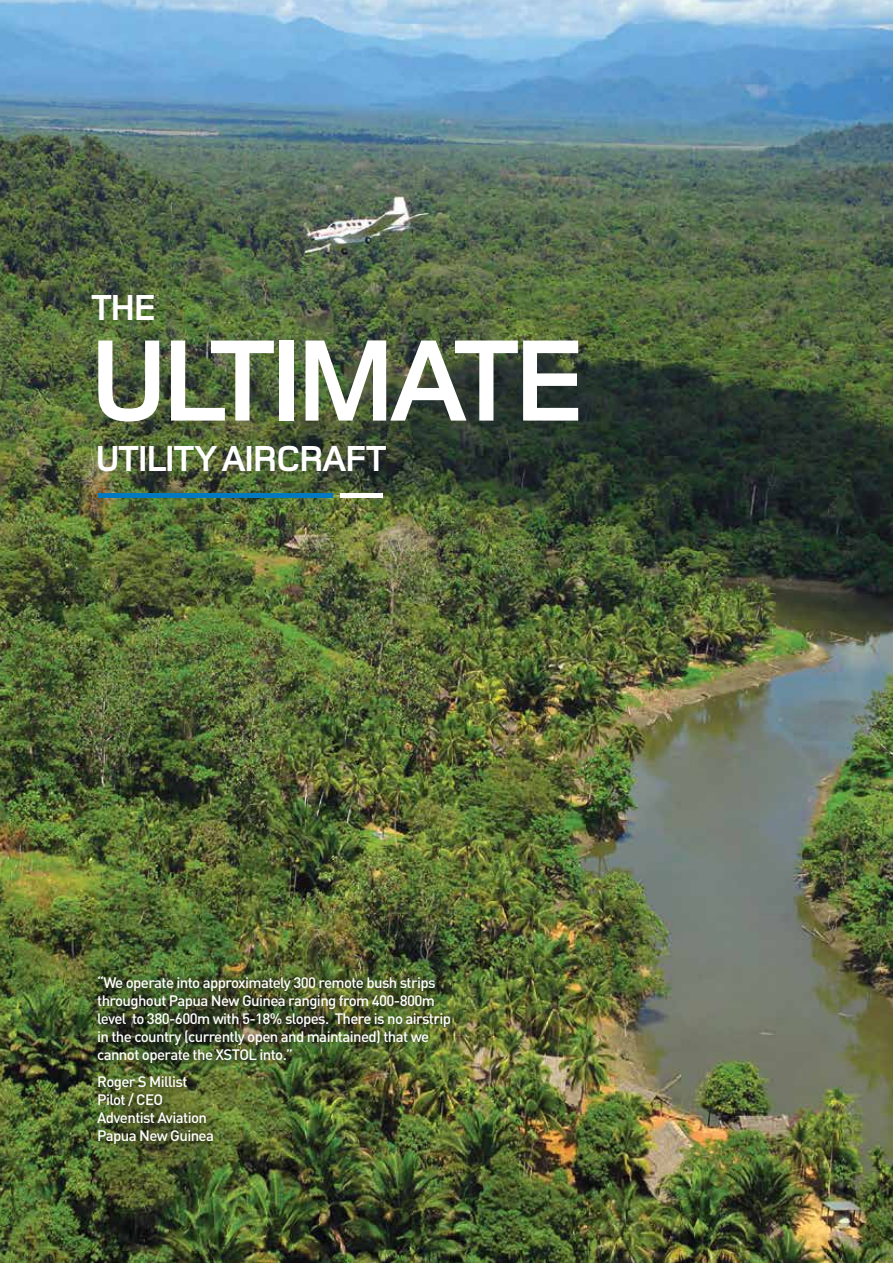
<style>
.page{position:relative;width:893px;height:1263px;background:#fff}
.page>*{position:absolute;margin:0;border:0;box-sizing:border-box;transform-origin:0 0}
.t1{font:700 120px "Foundry Monoline";letter-spacing:-.05em;color:#fff}
.t2{font:700 37.5px "Foundry Monoline";letter-spacing:-.04em;color:#fff}
.t3{font:500 15px/18px "DIN";letter-spacing:-.04em;color:#fff}
</style>
<div class="page">
<img style="left:0;top:0;width:893px;height:1263px">
<div style="left:98px;top:493px;width:234px;height:5px;background:#0079c1"></div>
<div style="left:341px;top:493px;width:42px;height:5px;background:#fff"></div>
<div style="left:90px;top:969px;width:369px;height:184px;background:#000;opacity:.9"></div>
<h2 class="t2" style="left:91px;top:288px;width:67px">THE</h2>
<h1 class="t1" style="left:90px;top:317px;width:497px">ULTIMATE</h1>
<h2 class="t2" style="left:95px;top:439px;width:293px">UTILITY AIRCRAFT</h2>
<p class="t3" style="left:97px;top:973px;width:355px">“We operate into approximately 300 remote bush strips throughout Papua New Guinea ranging from 400-800m level to 380-600m with 5-18% slopes. There is no airstrip in the country (currently open and maintained) that we cannot operate the XSTOL into.”</p>
<p class="t3" style="left:97px;top:1072px;width:118px">Roger S Millist<br>Pilot / CEO<br>Adventist Aviation<br>Papua New Guinea</p>
</div>
